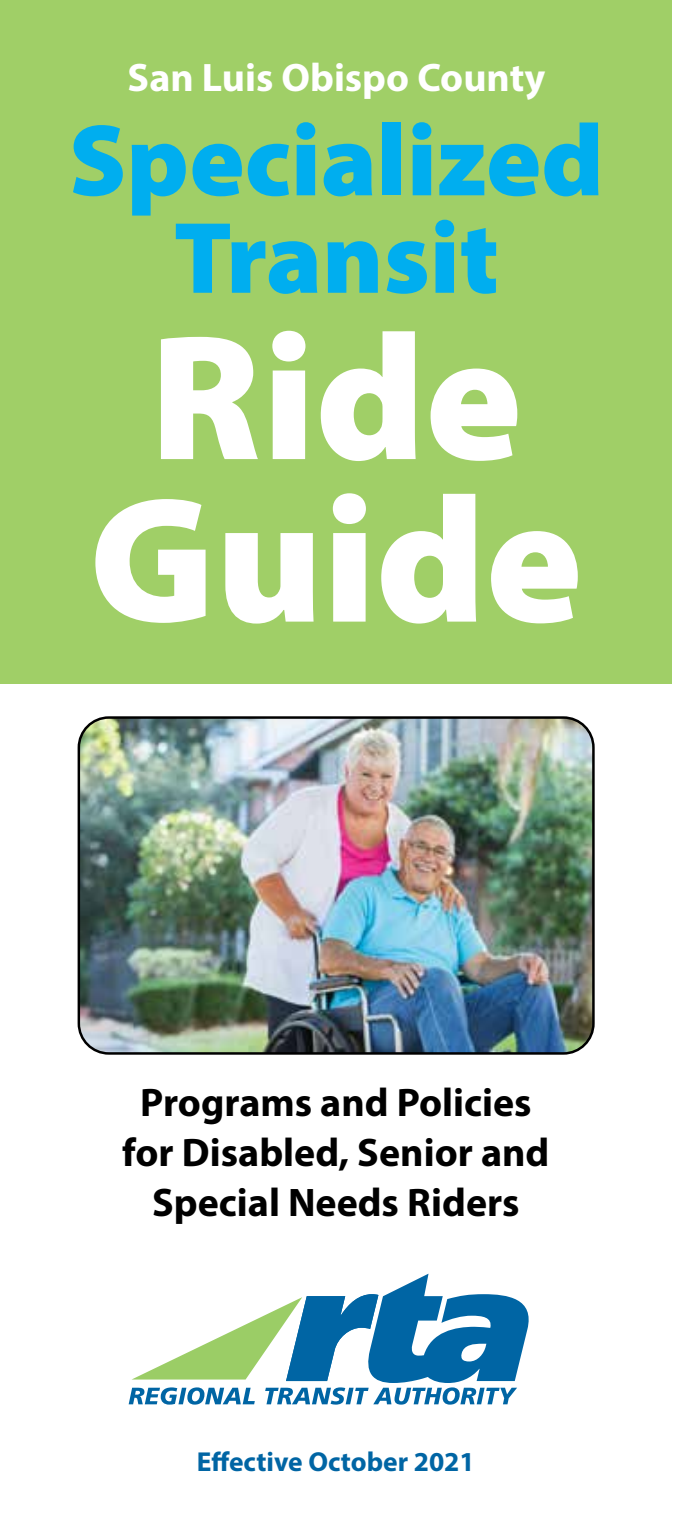
<style>
.page{position:relative;width:675px;height:1530px;background:#fff}
.page>*{position:absolute;margin:0;border:0;box-sizing:border-box;transform-origin:0 0}
.t1{font:900 180px/162.5px "Myriad Pro";color:#fff;text-align:center}
.t2{font:900 102.5px/97.5px "Myriad Pro";color:#00aeef;text-align:center}
.t3{font:700 40px/50px "Myriad Pro";color:#000;text-align:center}
.t4{font:700 40px "Myriad Pro";color:#fff}
.t5{font:700 27.5px "Myriad Pro";color:#0065a4}
</style>
<div class="page">
<svg style="left:129px;top:1274px;width:400px;height:131px"></svg>
<div style="left:0;top:0;width:672px;height:683px;background:#a0cf67"></div>
<img style="left:79px;top:719px;width:513px;height:333px">
<div style="left:78px;top:716px;width:517px;height:339px;border:2px solid #000;border-radius:30px"></div>
<p class="t4" style="left:128px;top:51px;width:419px">San Luis Obispo County</p>
<h2 class="t2" style="left:69px;top:108px;width:536px">Specialized<br>Transit</h2>
<h1 class="t1" style="left:89px;top:310px;width:495px">Ride<br>Guide</h1>
<p class="t3" style="left:122px;top:1076px;width:429px">Programs and Policies for Disabled, Senior and<br>Special Needs Riders</p>
<p class="t5" style="left:197px;top:1444px;width:279px">Effective October 2021</p>
</div>
